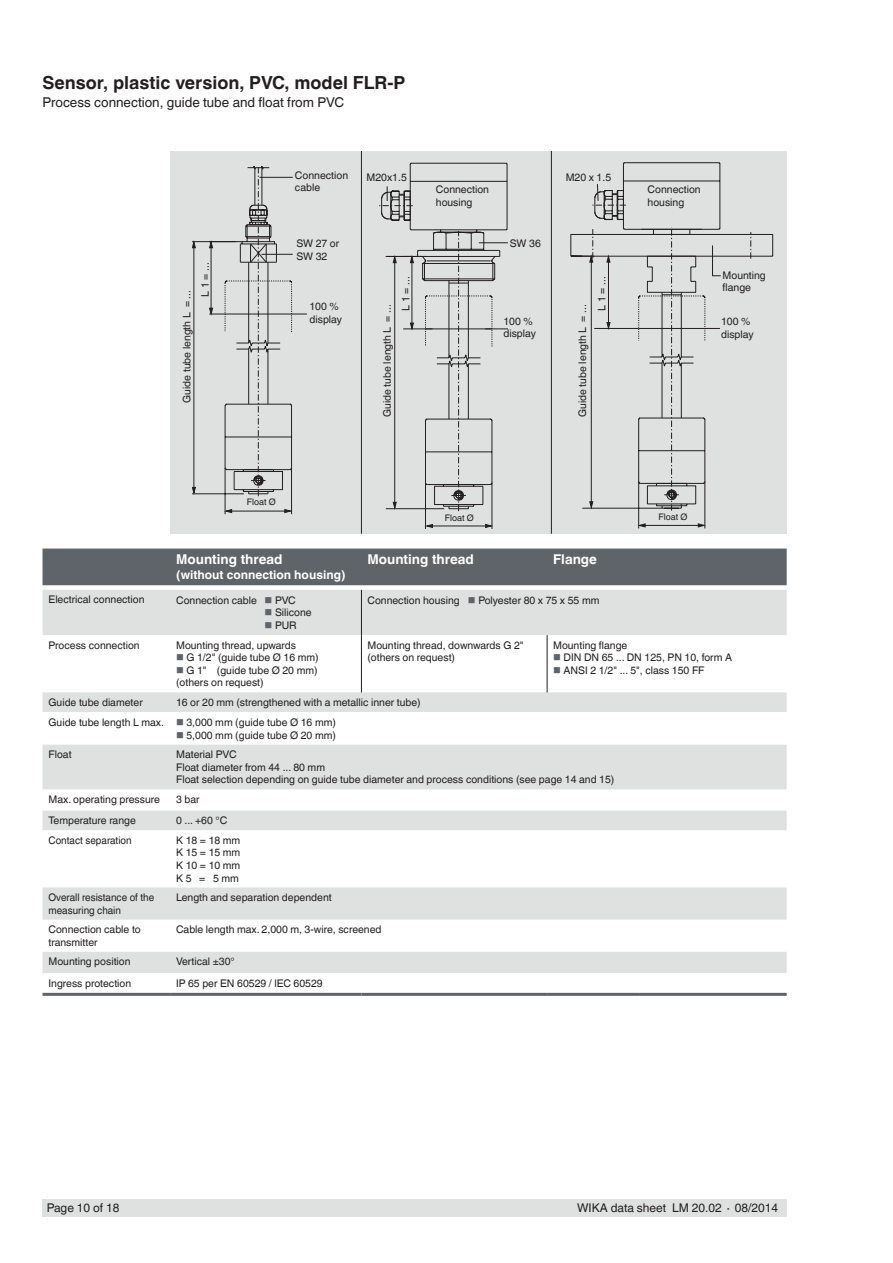
<style>
.page{position:relative;width:893px;height:1263px;background:#fff}
.page>*{position:absolute;margin:0;border:0;box-sizing:border-box;transform-origin:0 0}
.t1{font:700 18px "Helvetica World";color:#231f20}
.t2{font:13.5px "Helvetica World";color:#231f20}
.t3{font:700 13.5px "Helvetica World";color:#fff}
.t4{font:12px "Helvetica World";color:#231f20}
.t5{font:700 12px "Helvetica World";color:#fff}
.t6{font:10.5px/12.6px "Helvetica World";color:#231f20}
.t7{font:10.5px/12.6px "Helvetica World";color:#231f20;scale:.95 1}
.t8{font:9px "Helvetica World";color:#231f20}
</style>
<div class="page">
<div style="left:43px;top:1199px;width:744px;height:17px;background:#dee1e0"></div>
<div style="left:170px;top:151px;width:617px;height:382px;background:#dee1e0"></div>
<hr style="left:192px;top:241px;width:44px;height:1px;background:#231f20">
<hr style="left:192px;top:493px;width:52px;height:1px;background:#231f20">
<hr style="left:291px;top:468px;width:1px;height:46px;background:#231f20">
<hr style="left:225px;top:468px;width:1px;height:46px;background:#231f20">
<svg style="left:209px;top:166px;width:98px;height:330px"></svg>
<hr style="left:194px;top:242px;width:1px;height:251px;background:#231f20">
<svg style="left:192px;top:242px;width:4px;height:6px"></svg>
<svg style="left:192px;top:487px;width:4px;height:7px"></svg>
<hr style="left:226px;top:511px;width:64px;height:1px;background:#231f20">
<svg style="left:225px;top:509px;width:7px;height:4px"></svg>
<svg style="left:284px;top:509px;width:7px;height:4px"></svg>
<hr style="left:492px;top:483px;width:1px;height:46px;background:#231f20">
<hr style="left:425px;top:483px;width:1px;height:46px;background:#231f20">
<svg style="left:379px;top:163px;width:129px;height:348px"></svg>
<hr style="left:427px;top:526px;width:64px;height:1px;background:#231f20">
<svg style="left:426px;top:524px;width:7px;height:4px"></svg>
<svg style="left:485px;top:524px;width:7px;height:4px"></svg>
<hr style="left:571px;top:256px;width:202px;height:1px;background:#231f20">
<svg style="left:772px;top:235px;width:1px;height:21px"></svg>
<hr style="left:571px;top:234px;width:202px;height:1px;background:#231f20">
<svg style="left:750px;top:232px;width:1px;height:27px"></svg>
<hr style="left:638px;top:482px;width:1px;height:46px;background:#231f20">
<hr style="left:705px;top:482px;width:1px;height:46px;background:#231f20">
<hr style="left:640px;top:525px;width:64px;height:1px;background:#231f20">
<svg style="left:639px;top:523px;width:6px;height:4px"></svg>
<svg style="left:698px;top:523px;width:6px;height:4px"></svg>
<svg style="left:570px;top:162px;width:151px;height:349px"></svg>
<hr style="left:712px;top:245px;width:1px;height:31px;background:#231f20">
<hr style="left:361px;top:151px;width:1px;height:383px;background:#231f20">
<hr style="left:551px;top:151px;width:1px;height:383px;background:#231f20">
<div style="left:43px;top:549px;width:744px;height:36px;background:#5e6468"></div>
<svg style="left:43px;top:590px;width:744px;height:383px"></svg>
<hr style="left:361px;top:590px;width:1px;height:45px;background:#231f20">
<hr style="left:361px;top:635px;width:1px;height:57px;background:#231f20">
<hr style="left:547px;top:635px;width:1px;height:57px;background:#231f20">
<hr style="left:43px;top:993px;width:127px;height:3px;background:#5e6468">
<hr style="left:170px;top:993px;width:191px;height:3px;background:#5e6468">
<hr style="left:361px;top:993px;width:186px;height:3px;background:#5e6468">
<hr style="left:547px;top:993px;width:93px;height:3px;background:#5e6468">
<hr style="left:640px;top:993px;width:147px;height:3px;background:#5e6468">
<svg style="left:265px;top:597px;width:7px;height:6px"></svg>
<svg style="left:265px;top:609px;width:7px;height:7px"></svg>
<svg style="left:265px;top:622px;width:7px;height:6px"></svg>
<svg style="left:469px;top:597px;width:6px;height:6px"></svg>
<svg style="left:177px;top:654px;width:6px;height:6px"></svg>
<svg style="left:177px;top:667px;width:6px;height:6px"></svg>
<svg style="left:554px;top:654px;width:6px;height:6px"></svg>
<svg style="left:554px;top:667px;width:6px;height:6px"></svg>
<svg style="left:177px;top:719px;width:6px;height:6px"></svg>
<svg style="left:177px;top:732px;width:6px;height:6px"></svg>
<h1 class="t1" style="left:43px;top:68px;width:364px">Sensor, plastic version, PVC, model FLR-P</h1>
<p class="t2" style="left:43px;top:92px;width:303px">Process connection, guide tube and float from PVC</p>
<p class="t6" style="left:176px;top:297px;width:36px;line-height:18.5px;text-indent:-106px;rotate:-90deg">Guide tube length L = ...<br>L 1 = ...</p>
<p class="t6" style="left:295px;top:168px;width:55px">Connection cable</p>
<p class="t6" style="left:296px;top:236px;width:44px">SW 27 or<br>SW 32</p>
<p class="t6" style="left:309px;top:299px;width:34px">100 % display</p>
<p class="t6" style="left:366px;top:170px;width:42px">M20x1.5</p>
<p class="t6" style="left:377px;top:311px;width:36px;line-height:18.5px;text-indent:-106px;rotate:-90deg">Guide tube length L = ...<br>L 1 = ...</p>
<p class="t6" style="left:436px;top:182px;width:55px">Connection housing</p>
<p class="t6" style="left:510px;top:235px;width:32px">SW 36</p>
<p class="t6" style="left:503px;top:314px;width:34px">100 % display</p>
<p class="t6" style="left:566px;top:170px;width:47px">M20 x 1.5</p>
<p class="t6" style="left:571px;top:311px;width:36px;line-height:19.5px;text-indent:-106px;rotate:-90deg">Guide tube length L = ...<br>L 1 = ...</p>
<p class="t6" style="left:648px;top:182px;width:55px">Connection housing</p>
<p class="t6" style="left:722px;top:267px;width:45px">Mounting flange</p>
<p class="t6" style="left:721px;top:314px;width:34px">100 % display</p>
<p class="t8" style="left:247px;top:494px;width:31px">Float Ø</p>
<p class="t3" style="left:176px;top:548px;width:108px">Mounting thread</p>
<p class="t5" style="left:176px;top:565px;width:171px">(without connection housing)</p>
<p class="t8" style="left:445px;top:511px;width:31px">Float Ø</p>
<p class="t8" style="left:658px;top:510px;width:31px">Float Ø</p>
<p class="t3" style="left:367px;top:548px;width:108px">Mounting thread</p>
<p class="t3" style="left:553px;top:548px;width:45px">Flange</p>
<p class="t6" style="left:49px;top:592px;width:97px">Electrical connection</p>
<p class="t6" style="left:176px;top:593px;width:82px">Connection cable</p>
<p class="t6" style="left:275px;top:593px;width:38px">PVC<br>Silicone<br>PUR</p>
<p class="t6" style="left:367px;top:593px;width:94px">Connection housing</p>
<p class="t6" style="left:478px;top:593px;width:123px">Polyester 80 x 75 x 55 mm</p>
<p class="t6" style="left:49px;top:637px;width:93px">Process connection</p>
<p class="t6" style="left:176px;top:637px;width:122px">Mounting thread, upwards</p>
<p class="t6" style="left:186px;top:650px;width:134px">G 1/2" (guide tube Ø 16 mm)</p>
<p class="t6" style="left:186px;top:663px;width:133px">G 1" (guide tube Ø 20 mm)</p>
<p class="t6" style="left:176px;top:675px;width:89px">(others on request)</p>
<p class="t6" style="left:367px;top:637px;width:158px">Mounting thread, downwards G 2" (others on request)</p>
<p class="t6" style="left:563px;top:637px;width:170px;text-indent:-10px">Mounting flange<br>DIN DN 65 ... DN 125, PN 10, form A<br>ANSI 2 1/2" ... 5", class 150 FF</p>
<p class="t6" style="left:49px;top:695px;width:96px">Guide tube diameter</p>
<p class="t6" style="left:176px;top:695px;width:246px">16 or 20 mm (strengthened with a metallic inner tube)</p>
<p class="t6" style="left:49px;top:714px;width:117px">Guide tube length L max.</p>
<p class="t6" style="left:186px;top:715px;width:151px">3,000 mm (guide tube Ø 16 mm)<br>5,000 mm (guide tube Ø 20 mm)</p>
<p class="t6" style="left:49px;top:747px;width:25px">Float</p>
<p class="t6" style="left:176px;top:747px;width:440px">Material PVC<br>Float diameter from 44 ... 80 mm<br>Float selection depending on guide tube diameter and process conditions (see page 14 and 15)</p>
<p class="t6" style="left:49px;top:792px;width:113px">Max. operating pressure</p>
<p class="t6" style="left:176px;top:792px;width:25px">3 bar</p>
<p class="t6" style="left:49px;top:813px;width:89px">Temperature range</p>
<p class="t6" style="left:176px;top:813px;width:53px">0 ... +60 °C</p>
<p class="t7" style="left:49px;top:833px;width:89px">Contact separation</p>
<p class="t6" style="left:176px;top:833px;width:66px;text-align:justify">K 18 = 18 mm K 15 = 15 mm K 10 = 10 mm K 5 = 5 mm</p>
<p class="t7" style="left:49px;top:890px;width:113px">Overall resistance of the measuring chain</p>
<p class="t6" style="left:176px;top:890px;width:157px">Length and separation dependent</p>
<p class="t6" style="left:49px;top:922px;width:94px">Connection cable to transmitter</p>
<p class="t6" style="left:176px;top:922px;width:207px">Cable length max. 2,000 m, 3-wire, screened</p>
<p class="t6" style="left:49px;top:954px;width:84px">Mounting position</p>
<p class="t6" style="left:176px;top:954px;width:60px">Vertical ±30°</p>
<p class="t6" style="left:49px;top:975px;width:84px">Ingress protection</p>
<p class="t6" style="left:176px;top:975px;width:148px">IP 65 per EN 60529 / lEC 60529</p>
<p class="t4" style="left:47px;top:1198px;width:74px">Page 10 of 18</p>
<p class="t4" style="left:577px;top:1198px;width:202px">WIKA data sheet LM 20.02 ∙ 08/2014</p>
</div>
